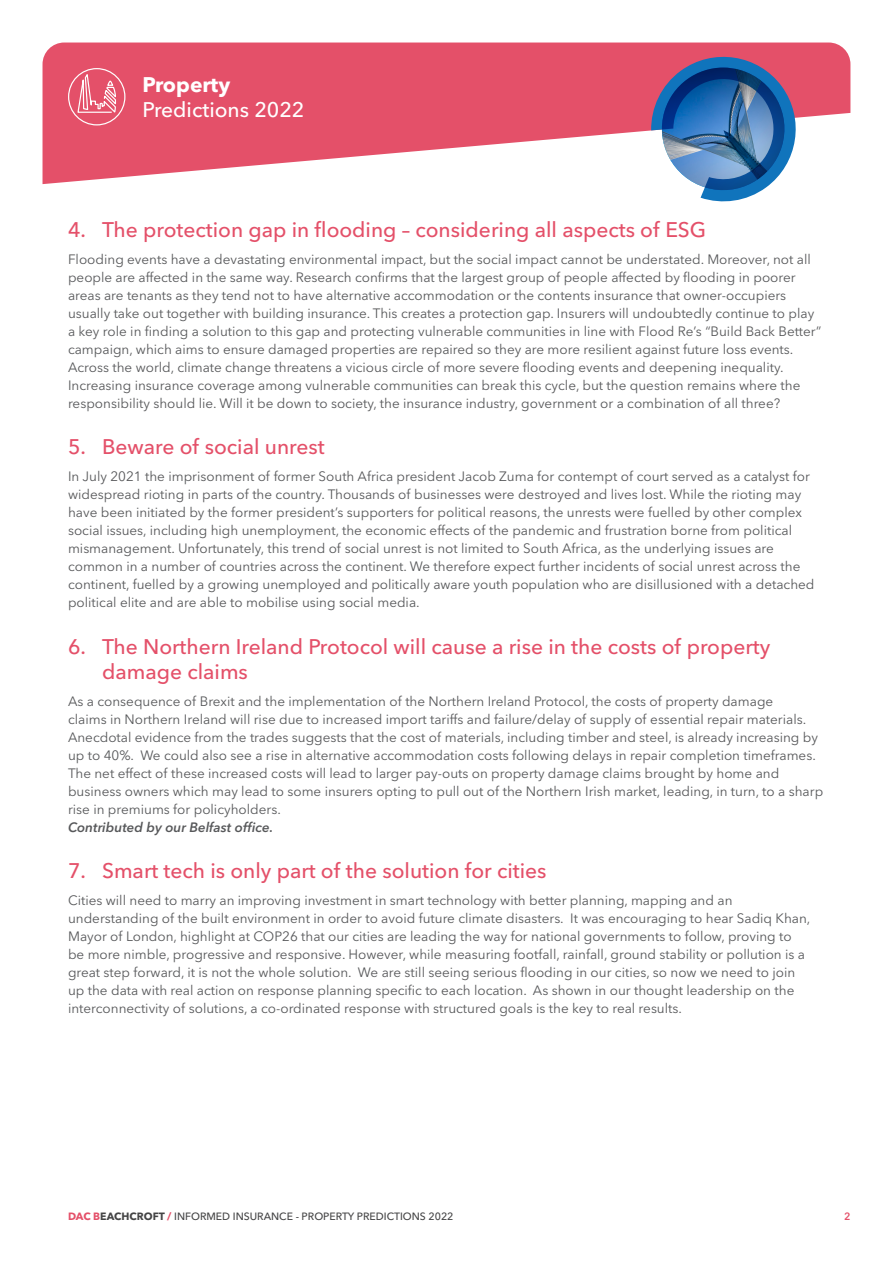
<style>
.page{position:relative;width:893px;height:1263px;background:#fff}
.page>*{position:absolute;margin:0;border:0;box-sizing:border-box;transform-origin:0 0}
.t1{font:500 21px/25.5px "Avenir Next LT Pro";color:#e45069}
.t2{font:500 21px "Avenir Next LT Pro";color:#fff}
.t3{font:700 21px "Avenir Next LT Pro";color:#fff}
.Numbered_Predictions{font:13.5px/18px "Avenir Next LT Pro";color:#57585a}
.t4{font:500 10.5px "Avenir Next LT Pro";color:#444445}
.t5{font:600 10.5px "Avenir Next LT Pro";color:#e45069}
.s1{font-weight:600;font-style:italic}
.s2{font-weight:700;color:#e45069}
.s3{font-weight:700}
</style>
<div class="page">
<svg style="left:43px;top:43px;width:807px;height:141px;fill:#e45069"></svg>
<svg style="left:67px;top:63px;width:168px;height:60px;background:#e55971"></svg>
<svg style="left:651px;top:47px;width:154px;height:155px"></svg>
<img style="left:655px;top:68px;width:133px;height:128px">
<h1 class="t3" style="left:142px;top:72px;width:89px">Property</h1>
<h1 class="t2" style="left:142px;top:97px;width:163px">Predictions 2022</h1>
<p class="t1" style="left:68px;top:217px;width:640px">4. The protection gap in flooding – considering all aspects of ESG</p>
<p class="Numbered_Predictions" style="left:68px;top:250px;width:755px">Flooding events have a devastating environmental impact, but the social impact cannot be understated. Moreover, not all people are affected in the same way. Research confirms that the largest group of people affected by flooding in poorer areas are tenants as they tend not to have alternative accommodation or the contents insurance that owner-occupiers usually take out together with building insurance. This creates a protection gap. Insurers will undoubtedly continue to play a key role in finding a solution to this gap and protecting vulnerable communities in line with Flood Re’s “Build Back Better” campaign, which aims to ensure damaged properties are repaired so they are more resilient against future loss events.<br>Across the world, climate change threatens a vicious circle of more severe flooding events and deepening inequality.<br>Increasing insurance coverage among vulnerable communities can break this cycle, but the question remains where the responsibility should lie. Will it be down to society, the insurance industry, government or a combination of all three?</p>
<p class="t1" style="left:68px;top:434px;width:258px">5. Beware of social unrest</p>
<p class="Numbered_Predictions" style="left:68px;top:467px;width:748px">In July 2021 the imprisonment of former South Africa president Jacob Zuma for contempt of court served as a catalyst for widespread rioting in parts of the country. Thousands of businesses were destroyed and lives lost. While the rioting may have been initiated by the former president’s supporters for political reasons, the unrests were fuelled by other complex social issues, including high unemployment, the economic effects of the pandemic and frustration borne from political mismanagement. Unfortunately, this trend of social unrest is not limited to South Africa, as the underlying issues are common in a number of countries across the continent. We therefore expect further incidents of social unrest across the continent, fuelled by a growing unemployed and politically aware youth population who are disillusioned with a detached political elite and are able to mobilise using social media.</p>
<p class="t1" style="left:102px;top:633px;width:670px;text-indent:-34px">6. The Northern Ireland Protocol will cause a rise in the costs of property damage claims</p>
<p class="Numbered_Predictions" style="left:68px;top:692px;width:757px">As a consequence of Brexit and the implementation of the Northern Ireland Protocol, the costs of property damage<br>claims in Northern Ireland will rise due to increased import tariffs and failure/delay of supply of essential repair materials.<br>Anecdotal evidence from the trades suggests that the cost of materials, including timber and steel, is already increasing by up to 40%. We could also see a rise in alternative accommodation costs following delays in repair completion timeframes.<br>The net effect of these increased costs will lead to larger pay-outs on property damage claims brought by home and business owners which may lead to some insurers opting to pull out of the Northern Irish market, leading, in turn, to a sharp rise in premiums for policyholders.<br><span class="s1">Contributed by our Belfast office.</span></p>
<p class="t1" style="left:68px;top:858px;width:480px">7. Smart tech is only part of the solution for cities</p>
<p class="Numbered_Predictions" style="left:68px;top:891px;width:744px">Cities will need to marry an improving investment in smart technology with better planning, mapping and an understanding of the built environment in order to avoid future climate disasters. It was encouraging to hear Sadiq Khan, Mayor of London, highlight at COP26 that our cities are leading the way for national governments to follow, proving to be more nimble, progressive and responsive. However, while measuring footfall, rainfall, ground stability or pollution is a great step forward, it is not the whole solution. We are still seeing serious flooding in our cities, so now we need to join up the data with real action on response planning specific to each location. As shown in our thought leadership on the interconnectivity of solutions, a co-ordinated response with structured goals is the key to real results.</p>
<p class="t4" style="left:68px;top:1210px;width:387px"><span class="s2">DAC B</span><span class="s3">EACHCROFT</span> <span class="s2">/</span> INFORMED INSURANCE - PROPERTY PREDICTIONS 2022</p>
<p class="t5" style="left:844px;top:1210px;width:8px">2</p>
</div>
